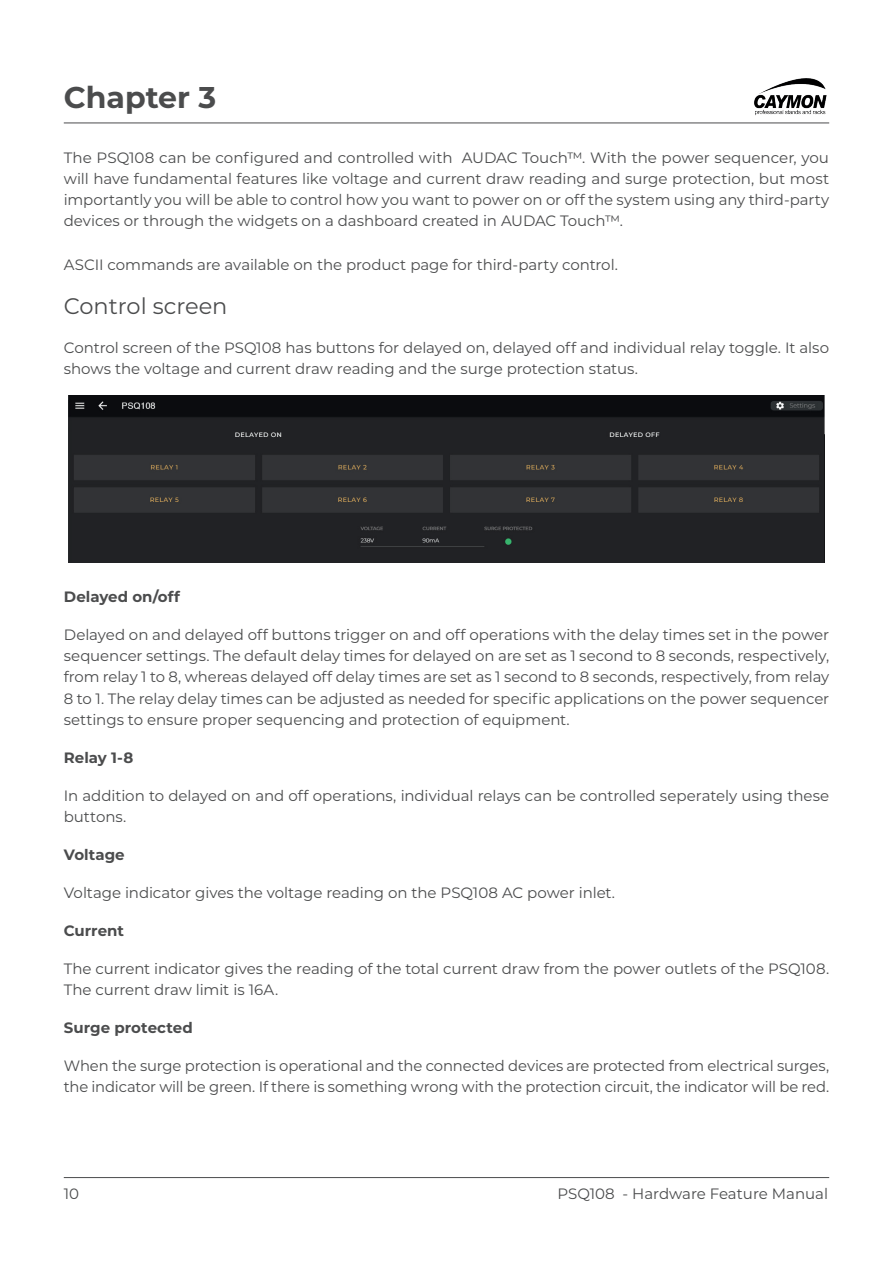
<style>
.page{position:relative;width:893px;height:1263px;background:#fff}
.page>*{position:absolute;margin:0;border:0;box-sizing:border-box;transform-origin:0 0}
.t1{font:700 30px "Montserrat";color:#4b4c4d}
.t2{font:22.5px "Montserrat";color:#4b4c4d}
.t3{font:15px/21px "Montserrat";letter-spacing:-.005em;color:#4b4c4d}
.t4{font:700 15px "Montserrat";color:#4b4c4d}
</style>
<div class="page">
<hr style="left:64px;top:1177px;width:765px;height:1px;background:#4b4c4d">
<img style="left:754px;top:78px;width:73px;height:38px">
<hr style="left:64px;top:123px;width:765px;height:1px;background:#4b4c4d">
<img style="left:68px;top:395px;width:757px;height:168px">
<h1 class="t1" style="left:64px;top:76px;width:154px">Chapter 3</h1>
<p class="t3" style="left:64px;top:147px;width:767px;text-align:justify">The PSQ108 can be configured and controlled with AUDAC Touch™. With the power sequencer, you will have fundamental features like voltage and current draw reading and surge protection, but most importantly you will be able to control how you want to power on or off the system using any third-party devices or through the widgets on a dashboard created in AUDAC Touch™.</p>
<p class="t3" style="left:64px;top:254px;width:556px">ASCII commands are available on the product page for third-party control.</p>
<h2 class="t2" style="left:64px;top:291px;width:165px">Control screen</h2>
<p class="t3" style="left:64px;top:337px;width:767px">Control screen of the PSQ108 has buttons for delayed on, delayed off and individual relay toggle. It also shows the voltage and current draw reading and the surge protection status.</p>
<p class="t4" style="left:64px;top:586px;width:118px">Delayed on/off</p>
<p class="t3" style="left:64px;top:624px;width:767px;text-align:justify">Delayed on and delayed off buttons trigger on and off operations with the delay times set in the power sequencer settings. The default delay times for delayed on are set as 1 second to 8 seconds, respectively, from relay 1 to 8, whereas delayed off delay times are set as 1 second to 8 seconds, respectively, from relay 8 to 1. The relay delay times can be adjusted as needed for specific applications on the power sequencer settings to ensure proper sequencing and protection of equipment.</p>
<p class="t4" style="left:64px;top:746px;width:71px">Relay 1-8</p>
<p class="t3" style="left:64px;top:784px;width:767px">In addition to delayed on and off operations, individual relays can be controlled seperately using these buttons.</p>
<p class="t4" style="left:64px;top:843px;width:62px">Voltage</p>
<p class="t3" style="left:64px;top:881px;width:553px">Voltage indicator gives the voltage reading on the PSQ108 AC power inlet.</p>
<p class="t4" style="left:64px;top:919px;width:62px">Current</p>
<p class="t3" style="left:64px;top:957px;width:767px">The current indicator gives the reading of the total current draw from the power outlets of the PSQ108.<br>The current draw limit is 16A.</p>
<p class="t4" style="left:64px;top:1016px;width:131px">Surge protected</p>
<p class="t3" style="left:64px;top:1054px;width:767px">When the surge protection is operational and the connected devices are protected from electrical surges, the indicator will be green. If there is something wrong with the protection circuit, the indicator will be red.</p>
<p class="t3" style="left:64px;top:1183px;width:17px">10</p>
<p class="t3" style="left:557px;top:1183px;width:272px">PSQ108 - Hardware Feature Manual</p>
</div>
